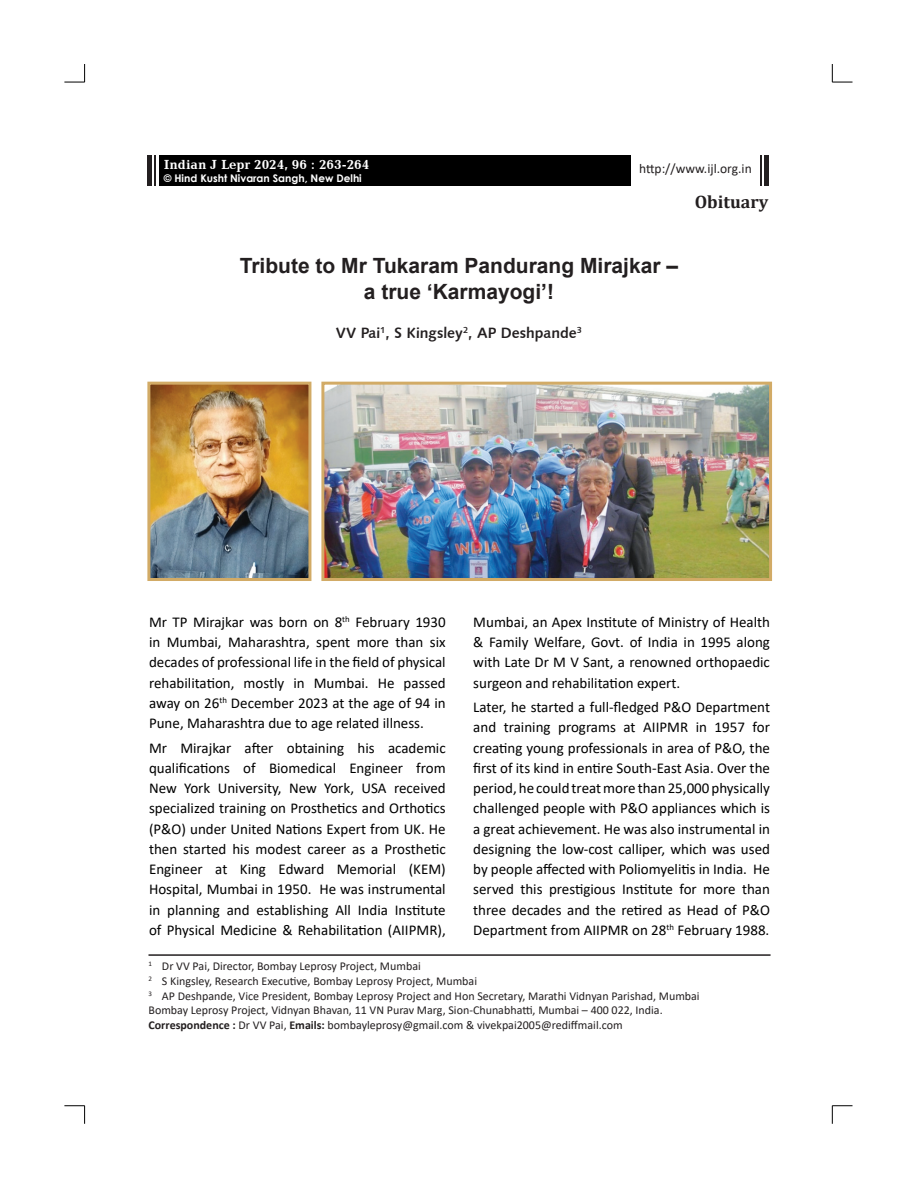
<style>
.page{position:relative;width:918px;height:1188px;background:#fff}
.page>*{position:absolute;margin:0;border:0;box-sizing:border-box;transform-origin:0 0}
.head{font:700 21px/25.2px "Arial";color:#231f20;text-align:center}
.t1{font:700 18px "Cambria";color:#231f20}
.t2{font:15px/20.2px "Calibri";color:#000;text-align:justify}
.head-2{font:15px "Humanist 531 BT Bold A";color:#231f20}
.t3{font:700 13.5px "Candida BT";color:#fff}
.t4{font:13.5px "Calibri";color:#231f20}
.head-3{font:12px "Calibri";color:#231f20}
.t5{font:700 10.5px "Century Gothic";color:#fff}
.s1{font-weight:700}
</style>
<div class="page">
<svg style="left:64px;top:64px;width:21px;height:19px"></svg>
<svg style="left:832px;top:64px;width:21px;height:19px"></svg>
<svg style="left:64px;top:1105px;width:21px;height:19px"></svg>
<svg style="left:832px;top:1105px;width:21px;height:19px"></svg>
<hr style="left:148px;top:155px;width:4px;height:31px;background:#231f20">
<hr style="left:154px;top:155px;width:1px;height:31px;background:#231f20">
<div style="left:159px;top:155px;width:472px;height:31px;background:#000"></div>
<hr style="left:764px;top:155px;width:4px;height:31px;background:#231f20">
<hr style="left:760px;top:155px;width:2px;height:31px;background:#231f20">
<hr style="left:148px;top:954px;width:623px;height:2px;background:#231f20">
<img style="left:151px;top:386px;width:156px;height:191px">
<div style="left:147px;top:382px;width:164px;height:199px;border:3px solid #d2ab66"></div>
<img style="left:325px;top:386px;width:443px;height:191px">
<div style="left:321px;top:382px;width:451px;height:199px;border:3px solid #d2ab66"></div>
<p class="t3" style="left:164px;top:156px;width:207px">Indian J Lepr 2024, 96 : 263-264</p>
<p class="t4" style="left:639px;top:159px;width:114px">http://www.ijl.org.in</p>
<p class="t5" style="left:164px;top:170px;width:200px">© Hind Kusht Nivaran Sangh, New Delhi</p>
<p class="t1" style="left:695px;top:191px;width:75px">Obituary</p>
<p class="head" style="left:240px;top:254px;width:440px">Tribute to Mr Tukaram Pandurang Mirajkar – a true ‘Karmayogi’!</p>
<p class="head-2" style="left:336px;top:324px;width:248px">VV Pai<sup>1</sup>, S Kingsley<sup>2</sup>, AP Deshpande<sup>3</sup></p>
<p class="t2" style="left:149px;top:611px;width:298px">Mr TP Mirajkar was born on 8<sup>th</sup> February 1930 in Mumbai, Maharashtra, spent more than six decades of professional life in the field of physical rehabilitation, mostly in Mumbai. He passed away on 26<sup>th</sup> December 2023 at the age of 94 in Pune, Maharashtra due to age related illness.</p>
<p class="t2" style="left:149px;top:737px;width:298px">Mr Mirajkar after obtaining his academic qualifications of Biomedical Engineer from New York University, New York, USA received specialized training on Prosthetics and Orthotics (P&amp;O) under United Nations Expert from UK. He then started his modest career as a Prosthetic Engineer at King Edward Memorial (KEM)<br>Hospital, Mumbai in 1950. He was instrumental in planning and establishing All India Institute of Physical Medicine &amp; Rehabilitation (AIIPMR),</p>
<p class="t2" style="left:473px;top:611px;width:298px">Mumbai, an Apex Institute of Ministry of Health &amp; Family Welfare, Govt. of India in 1995 along with Late Dr M V Sant, a renowned orthopaedic surgeon and rehabilitation expert.</p>
<p class="t2" style="left:473px;top:697px;width:298px">Later, he started a full-fledged P&amp;O Department and training programs at AIIPMR in 1957 for creating young professionals in area of P&amp;O, the first of its kind in entire South-East Asia. Over the period, he could treatmore than 25,000 physically challenged people with P&amp;O appliances which is a great achievement. He was also instrumental in designing the low-cost calliper, which was used by people affected with Poliomyelitis in India. He served this prestigious Institute for more than three decades and the retired as Head of P&amp;O Department from AIIPMR on 28<sup>th</sup> February 1988.</p>
<p class="head-3" style="left:148px;top:958px;width:274px"><sup>1</sup> Dr VV Pai, Director, Bombay Leprosy Project, Mumbai</p>
<p class="head-3" style="left:148px;top:973px;width:330px"><sup>2</sup> S Kingsley, Research Executive, Bombay Leprosy Project, Mumbai</p>
<p class="head-3" style="left:148px;top:987px;width:553px"><sup>3</sup> AP Deshpande, Vice President, Bombay Leprosy Project and Hon Secretary, Marathi Vidnyan Parishad, Mumbai</p>
<p class="head-3" style="left:148px;top:1002px;width:516px">Bombay Leprosy Project, Vidnyan Bhavan, 11 VN Purav Marg, Sion-Chunabhatti, Mumbai – 400 022, India.</p>
<p class="head-3" style="left:148px;top:1016px;width:476px"><span class="s1">Correspondence :</span> Dr VV Pai, <span class="s1">Emails:</span> bombayleprosy@gmail.com &amp; vivekpai2005@rediffmail.com</p>
</div>
